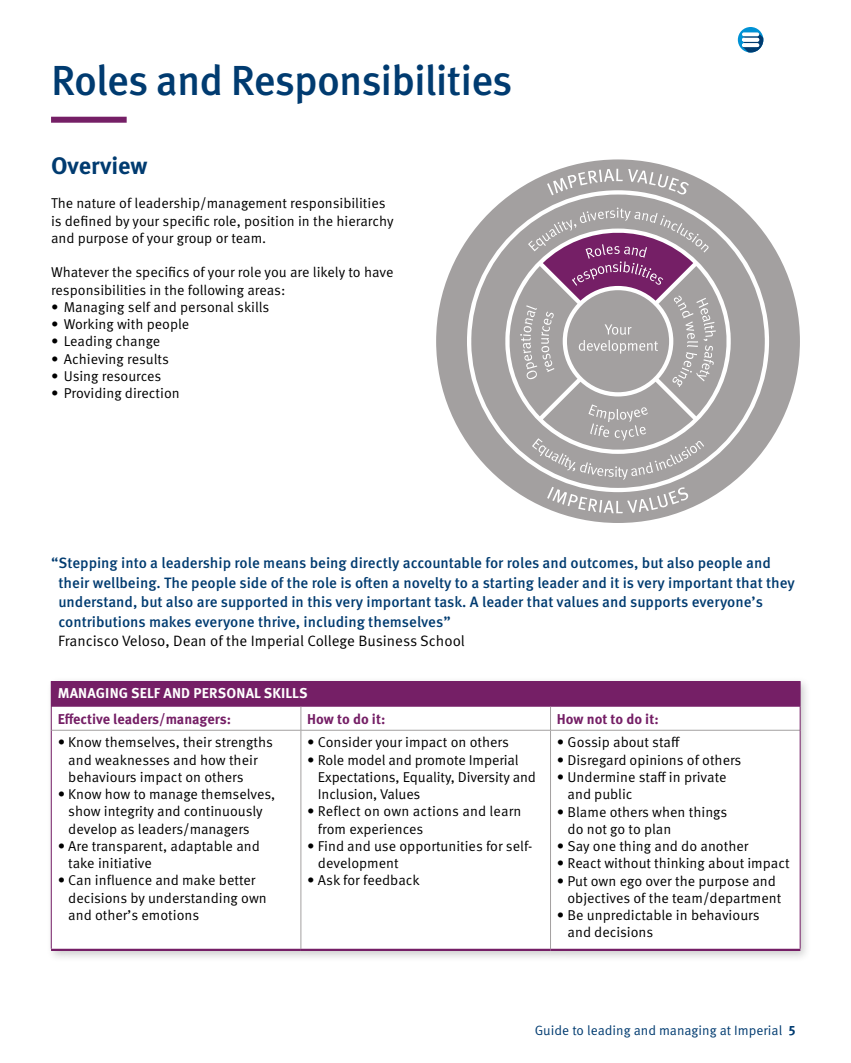
<style>
.page{position:relative;width:851px;height:1063px;background:#fff}
.page>*{position:absolute;margin:0;border:0;box-sizing:border-box;transform-origin:0 0}
.t1{font:500 42px "Meta OT";letter-spacing:-.025em;color:#003b70}
.t2{font:700 24px "Meta OT";color:#003b70}
.t3{font:500 15px/19.5px "Meta OT";color:#003b70}
.t4{font:15px "Meta OT Norm";color:#000}
.t5{font:14.25px/17.2px "Meta OT Norm";color:#000}
.t6{font:700 14.25px "Meta OT";color:#751f66}
.t7{font:700 14.25px "Meta OT";letter-spacing:.01em;color:#fff}
.t8{font:13.5px "Meta OT Norm";color:#003b70}
.s1{font-family:"Meta OT";font-weight:700}
</style>
<div class="page">
<div style="left:51px;top:117px;width:76px;height:6px;background:#751f66"></div>
<div style="left:45px;top:675px;width:766px;height:288px;background:#000;opacity:.2"></div>
<div style="left:51px;top:681px;width:749px;height:26px;background:#751f66"></div>
<svg style="left:52px;top:707px;width:747px;height:242px"></svg>
<hr style="left:51px;top:730px;width:1px;height:219px;background:#751f66">
<svg style="left:51px;top:706px;width:1px;height:24px"></svg>
<svg style="left:300px;top:707px;width:1px;height:23px"></svg>
<hr style="left:300px;top:730px;width:1px;height:219px;background:#a3a0a0">
<svg style="left:550px;top:707px;width:1px;height:23px"></svg>
<hr style="left:550px;top:730px;width:1px;height:219px;background:#a3a0a0">
<hr style="left:51px;top:730px;width:250px;height:1px;background:#a3a0a0">
<hr style="left:301px;top:730px;width:249px;height:1px;background:#a3a0a0">
<hr style="left:550px;top:730px;width:249px;height:1px;background:#a3a0a0">
<svg style="left:799px;top:706px;width:1px;height:24px"></svg>
<hr style="left:799px;top:730px;width:1px;height:219px;background:#751f66">
<hr style="left:51px;top:949px;width:250px;height:2px;background:#751f66">
<hr style="left:301px;top:949px;width:249px;height:2px;background:#751f66">
<hr style="left:550px;top:949px;width:250px;height:2px;background:#751f66">
<svg style="left:737px;top:27px;width:26px;height:26px"></svg>
<svg style="left:742px;top:32px;width:21px;height:21px"></svg>
<svg style="left:741px;top:32px;width:18px;height:4px"></svg>
<svg style="left:741px;top:38px;width:18px;height:4px"></svg>
<svg style="left:741px;top:43px;width:18px;height:4px"></svg>
<svg style="left:436px;top:159px;width:363px;height:364px"></svg>
<svg style="left:547px;top:488px;width:141px;height:25px"></svg>
<svg style="left:547px;top:169px;width:141px;height:26px"></svg>
<svg style="left:471px;top:195px;width:293px;height:293px;fill:#a3a0a0"></svg>
<svg style="left:499px;top:208px;width:237px;height:272px;background:#aba1a8"></svg>
<h1 class="t1" style="left:51px;top:55px;width:463px">Roles and Responsibilities</h1>
<h2 class="t2" style="left:51px;top:150px;width:98px">Overview</h2>
<p class="t5" style="left:51px;top:195px;width:344px">The nature of leadership/management responsibilities is defined by your specific role, position in the hierarchy and purpose of your group or team.</p>
<p class="t5" style="left:51px;top:264px;width:344px">Whatever the specifics of your role you are likely to have responsibilities in the following areas:</p>
<p class="t5" style="left:51px;top:299px;width:220px">• Managing self and personal skills</p>
<p class="t5" style="left:51px;top:316px;width:140px">• Working with people</p>
<p class="t5" style="left:51px;top:333px;width:111px">• Leading change</p>
<p class="t5" style="left:51px;top:350px;width:119px">• Achieving results</p>
<p class="t5" style="left:51px;top:368px;width:112px">• Using resources</p>
<p class="t5" style="left:51px;top:385px;width:130px">• Providing direction</p>
<p class="t3" style="left:58px;top:554px;width:738px;text-indent:-7px">“Stepping into a leadership role means being directly accountable for roles and outcomes, but also people and their wellbeing. The people side of the role is often a novelty to a starting leader and it is very important that they understand, but also are supported in this very important task. A leader that values and supports everyone’s contributions makes everyone thrive, including themselves”</p>
<p class="t4" style="left:58px;top:632px;width:408px">Francisco Veloso, Dean of the Imperial College Business School</p>
<p class="t7" style="left:58px;top:684px;width:251px">MANAGING SELF AND PERSONAL SKILLS</p>
<p class="t6" style="left:58px;top:710px;width:175px">Effective leaders/managers:</p>
<p class="t6" style="left:307px;top:710px;width:80px">How to do it:</p>
<p class="t6" style="left:557px;top:710px;width:103px">How not to do it:</p>
<p class="t5" style="left:68px;top:734px;width:206px;text-indent:-11px">• Know themselves, their strengths and weaknesses and how their behaviours impact on others</p>
<p class="t5" style="left:68px;top:786px;width:208px;text-indent:-11px">• Know how to manage themselves, show integrity and continuously develop as leaders/managers</p>
<p class="t5" style="left:68px;top:838px;width:193px;text-indent:-11px">• Are transparent, adaptable and take initiative</p>
<p class="t5" style="left:68px;top:872px;width:200px;text-indent:-11px">• Can influence and make better decisions by understanding own and other’s emotions</p>
<p class="t5" style="left:307px;top:734px;width:203px">• Consider your impact on others</p>
<p class="t5" style="left:318px;top:751px;width:220px;text-indent:-11px">• Role model and promote Imperial<br>Expectations, Equality, Diversity and<br>Inclusion, Values</p>
<p class="t5" style="left:318px;top:803px;width:205px;text-indent:-11px">• Reflect on own actions and learn from experiences</p>
<p class="t5" style="left:318px;top:838px;width:216px;text-indent:-11px">• Find and use opportunities for self&shy;development</p>
<p class="t5" style="left:307px;top:872px;width:114px">• Ask for feedback</p>
<p class="t5" style="left:557px;top:734px;width:124px">• Gossip about staff</p>
<p class="t5" style="left:557px;top:751px;width:186px">• Disregard opinions of others</p>
<p class="t5" style="left:567px;top:769px;width:160px;text-indent:-11px">• Undermine staff in private and public</p>
<p class="t5" style="left:567px;top:803px;width:161px;text-indent:-11px">• Blame others when things do not go to plan</p>
<p class="t5" style="left:557px;top:838px;width:193px">• Say one thing and do another</p>
<p class="t5" style="left:557px;top:855px;width:234px">• React without thinking about impact</p>
<p class="t5" style="left:567px;top:872px;width:215px;text-indent:-11px">• Put own ego over the purpose and objectives of the team/department</p>
<p class="t5" style="left:567px;top:907px;width:193px;text-indent:-11px">• Be unpredictable in behaviours and decisions</p>
<p class="t8" style="left:534px;top:1022px;width:262px">Guide to leading and managing at Imperial <span class="s1">5</span></p>
</div>
